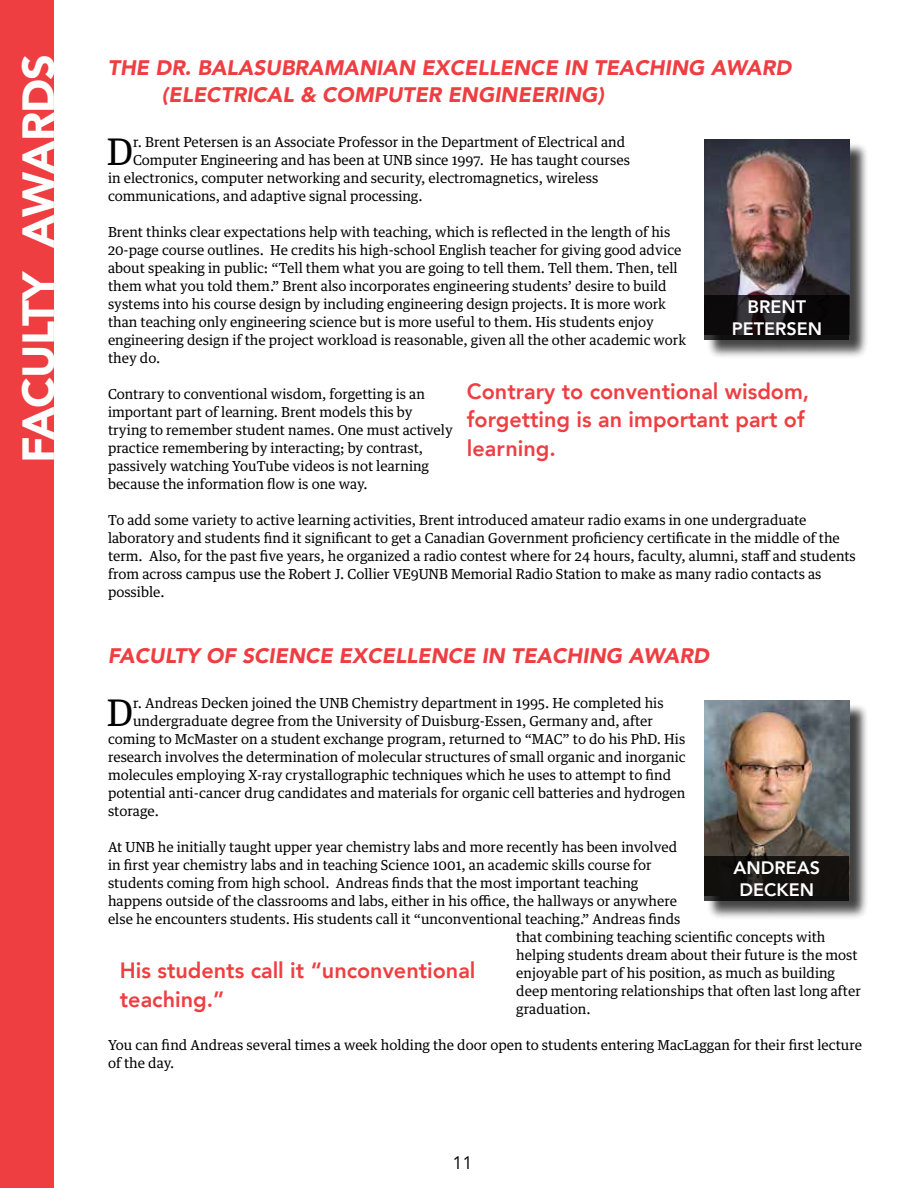
<style>
.page{position:relative;width:918px;height:1188px;background:#fff}
.page>*{position:absolute;margin:0;border:0;box-sizing:border-box;transform-origin:0 0}
.t1{font:900 45px "Avenir";letter-spacing:-.02em;color:#fff}
.t2{font:36.75px "Guardian Text Egyp";color:#000}
.t3{font:800 22.05px/28.5px "Avenir";color:#ef3e42}
.t4{font:italic 900 21px/27px "Avenir";color:#ef3e42}
.t5{font:800 18px/21.6px "Avenir";color:#fff;text-align:center}
.t6{font:18px "Avenir";color:#000}
.t7{font:13.8px/18px "Guardian Text Egyp";color:#000}
</style>
<div class="page">
<div style="left:0;top:0;width:54px;height:1188px;background:#ef3e42"></div>
<div style="left:706px;top:142px;width:162px;height:217px;background:#000;opacity:.75"></div>
<img style="left:704px;top:140px;width:146px;height:194px">
<svg style="left:705px;top:295px;width:144px;height:45px;background:#141112"></svg>
<div style="left:706px;top:703px;width:162px;height:217px;background:#000;opacity:.75"></div>
<img style="left:704px;top:701px;width:146px;height:194px">
<svg style="left:705px;top:856px;width:144px;height:45px;background:#141210"></svg>
<h1 class="t1" style="left:0;top:463px;width:411px;rotate:-90deg">FACULTY AWARDS</h1>
<h3 class="t4" style="left:162px;top:54px;width:631px;text-indent:-54px">THE DR. BALASUBRAMANIAN EXCELLENCE IN TEACHING AWARD (ELECTRICAL &amp; COMPUTER ENGINEERING)</h3>
<h2 class="t2" style="left:107px;top:121px;width:28px">D</h2>
<p class="t7" style="left:133px;top:132px;width:494px">r. Brent Petersen is an Associate Professor in the Department of Electrical and</p>
<p class="t7" style="left:133px;top:150px;width:498px">Computer Engineering and has been at UNB since 1997. He has taught courses</p>
<p class="t7" style="left:108px;top:168px;width:492px">in electronics, computer networking and security, electromagnetics, wireless</p>
<p class="t7" style="left:108px;top:186px;width:316px">communications, and adaptive signal processing.</p>
<p class="t7" style="left:108px;top:222px;width:580px">Brent thinks clear expectations help with teaching, which is reflected in the length of his 20-page course outlines. He credits his high-school English teacher for giving good advice about speaking in public: “Tell them what you are going to tell them. Tell them. Then, tell them what you told them.” Brent also incorporates engineering students’ desire to build systems into his course design by including engineering design projects. It is more work than teaching only engineering science but is more useful to them. His students enjoy engineering design if the project workload is reasonable, given all the other academic work they do.</p>
<p class="t7" style="left:108px;top:384px;width:346px">Contrary to conventional wisdom, forgetting is an important part of learning. Brent models this by trying to remember student names. One must actively practice remembering by interacting; by contrast, passively watching YouTube videos is not learning because the information flow is one way.</p>
<p class="t7" style="left:108px;top:510px;width:749px">To add some variety to active learning activities, Brent introduced amateur radio exams in one undergraduate laboratory and students find it significant to get a Canadian Government proficiency certificate in the middle of the term. Also, for the past five years, he organized a radio contest where for 24 hours, faculty, alumni, staff and students from across campus use the Robert J. Collier VE9UNB Memorial Radio Station to make as many radio contacts as possible.</p>
<h3 class="t5" style="left:732px;top:296px;width:92px">BRENT<br>PETERSEN</h3>
<h3 class="t3" style="left:467px;top:377px;width:344px">Contrary to conventional wisdom, forgetting is an important part of</h3>
<h3 class="t3" style="left:467px;top:434px;width:90px">learning.</h3>
<h3 class="t4" style="left:108px;top:642px;width:602px">FACULTY OF SCIENCE EXCELLENCE IN TEACHING AWARD</h3>
<h2 class="t2" style="left:107px;top:682px;width:28px">D</h2>
<p class="t7" style="left:133px;top:693px;width:532px">r. Andreas Decken joined the UNB Chemistry department in 1995. He completed his</p>
<p class="t7" style="left:133px;top:711px;width:521px">undergraduate degree from the University of Duisburg-Essen, Germany and, after</p>
<p class="t7" style="left:108px;top:729px;width:579px">coming to McMaster on a student exchange program, returned to “MAC” to do his PhD. His</p>
<p class="t7" style="left:108px;top:747px;width:579px">research involves the determination of molecular structures of small organic and inorganic</p>
<p class="t7" style="left:108px;top:765px;width:565px">molecules employing X-ray crystallographic techniques which he uses to attempt to find</p>
<p class="t7" style="left:108px;top:783px;width:579px">potential anti-cancer drug candidates and materials for organic cell batteries and hydrogen</p>
<p class="t7" style="left:108px;top:801px;width:52px">storage.</p>
<p class="t7" style="left:108px;top:837px;width:571px">At UNB he initially taught upper year chemistry labs and more recently has been involved</p>
<p class="t7" style="left:108px;top:855px;width:545px">in first year chemistry labs and in teaching Science 1001, an academic skills course for</p>
<p class="t7" style="left:108px;top:873px;width:532px">students coming from high school. Andreas finds that the most important teaching</p>
<p class="t7" style="left:108px;top:891px;width:571px">happens outside of the classrooms and labs, either in his office, the hallways or anywhere</p>
<p class="t7" style="left:108px;top:909px;width:574px">else he encounters students. His students call it “unconventional teaching.” Andreas finds</p>
<p class="t7" style="left:516px;top:927px;width:311px">that combining teaching scientific concepts with</p>
<p class="t7" style="left:516px;top:945px;width:343px">helping students dream about their future is the most</p>
<p class="t7" style="left:516px;top:963px;width:320px">enjoyable part of his position, as much as building</p>
<p class="t7" style="left:516px;top:981px;width:346px">deep mentoring relationships that often last long after</p>
<p class="t7" style="left:516px;top:999px;width:76px">graduation.</p>
<p class="t7" style="left:108px;top:1035px;width:756px">You can find Andreas several times a week holding the door open to students entering MacLaggan for their first lecture of the day.</p>
<h3 class="t5" style="left:734px;top:857px;width:88px">ANDREAS<br>DECKEN</h3>
<h3 class="t3" style="left:120px;top:956px;width:357px">His students call it “unconventional teaching.”</h3>
<h3 class="t6" style="left:452px;top:1152px;width:22px">11</h3>
</div>
